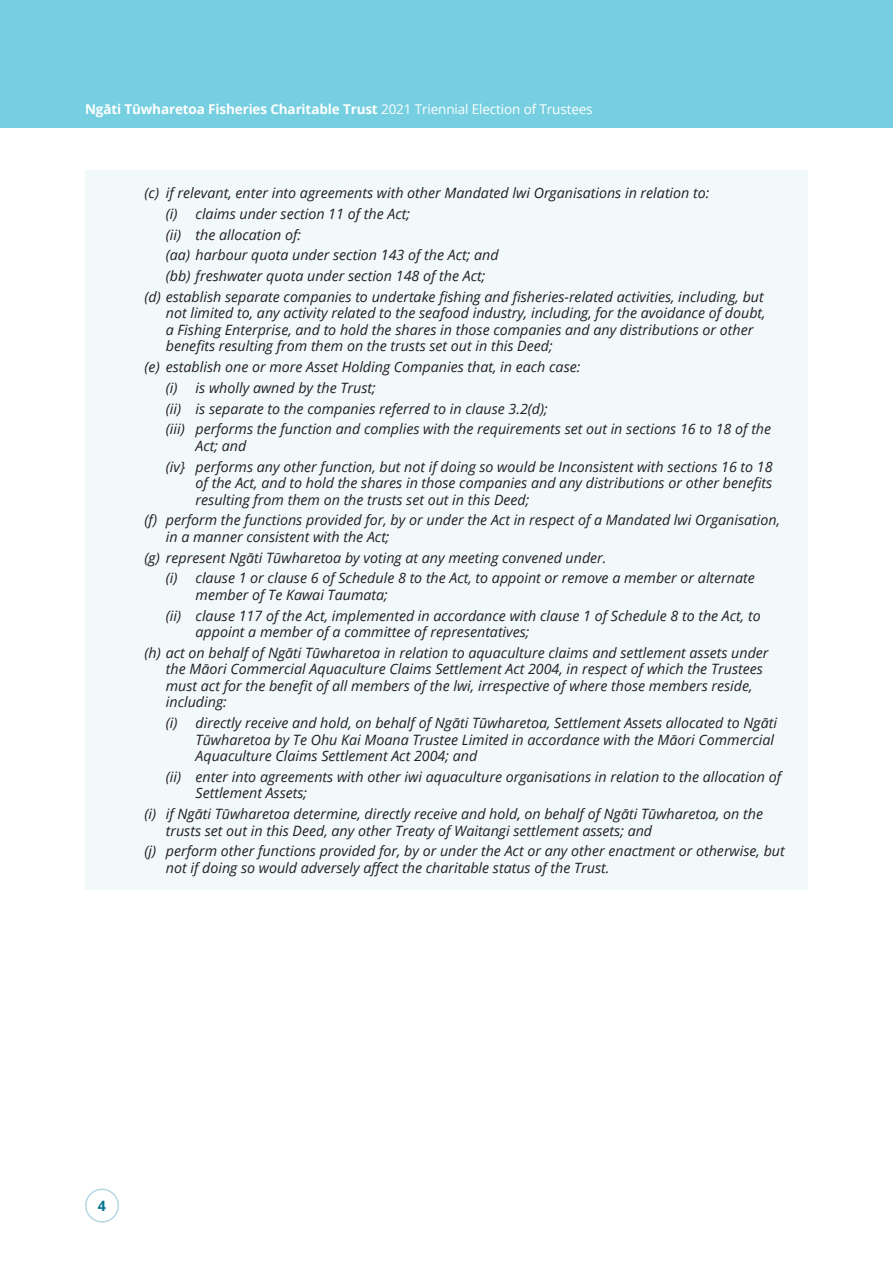
<style>
.page{position:relative;width:893px;height:1263px;background:#fff}
.page>*{position:absolute;margin:0;border:0;box-sizing:border-box;transform-origin:0 0}
.t1{font:italic 14.25px/16.5px "Open Sans";color:#231f20}
.t2{font:700 14.25px "Open Sans";color:#00718e}
.t3{font:700 13.5px "Open Sans";letter-spacing:-.01em;color:#fff}
.s1{font-weight:400}
</style>
<div class="page">
<div style="left:0;top:0;width:893px;height:128px;background:#75cfe0"></div>
<div style="left:85px;top:1188px;width:34px;height:34px;border:2px solid #b7d7e4;border-radius:50%"></div>
<div style="left:85px;top:170px;width:723px;height:720px;background:#f1f9fb"></div>
<p class="t3" style="left:85px;top:100px;width:509px">Ngāti Tūwharetoa Fisheries Charitable Trust <span class="s1">2021 Triennial Election of Trustees</span></p>
<p class="t1" style="left:145px;top:184px;width:566px">(c) if relevant, enter into agreements with other Mandated lwi Organisations in relation to:</p>
<p class="t1" style="left:166px;top:205px;width:246px">(i) claims under section 11 of the Act;</p>
<p class="t1" style="left:166px;top:226px;width:137px">(ii) the allocation of:</p>
<p class="t1" style="left:166px;top:246px;width:334px">(aa) harbour quota under section 143 of the Act; and</p>
<p class="t1" style="left:166px;top:267px;width:321px">(bb) freshwater quota under section 148 of the Act;</p>
<p class="t1" style="left:166px;top:288px;width:601px;text-indent:-21px">(d) establish separate companies to undertake fishing and fisheries-related activities, including, but not limited to, any activity related to the seafood industry, including, for the avoidance of doubt, a Fishing Enterprise, and to hold the shares in those companies and any distributions or other benefits resulting from them on the trusts set out in this Deed;</p>
<p class="t1" style="left:145px;top:358px;width:437px">(e) establish one or more Asset Holding Companies that, in each case:</p>
<p class="t1" style="left:166px;top:379px;width:211px">(i) is wholly awned by the Trust;</p>
<p class="t1" style="left:166px;top:400px;width:383px">(ii) is separate to the companies referred to in clause 3.2(d);</p>
<p class="t1" style="left:196px;top:420px;width:577px;text-indent:-30px">(iii) performs the function and complies with the requirements set out in sections 16 to 18 of the<br>Act; and</p>
<p class="t1" style="left:196px;top:458px;width:578px;text-align:justify;text-indent:-30px">(iv} performs any other function, but not if doing so would be Inconsistent with sections 16 to 18 of the Act, and to hold the shares in those companies and any distributions or other benefits resulting from them on the trusts set out in this Deed;</p>
<p class="t1" style="left:166px;top:511px;width:616px;text-indent:-21px">(f) perform the functions provided for, by or under the Act in respect of a Mandated lwi Organisation, in a manner consistent with the Act;</p>
<p class="t1" style="left:145px;top:549px;width:463px">(g) represent Ngāti Tūwharetoa by voting at any meeting convened under.</p>
<p class="t1" style="left:196px;top:569px;width:561px;text-indent:-30px">(i) clause 1 or clause 6 of Schedule 8 to the Act, to appoint or remove a member or alternate member of Te Kawai Taumata;</p>
<p class="t1" style="left:196px;top:607px;width:567px;text-indent:-30px">(ii) clause 117 of the Act, implemented in accordance with clause 1 of Schedule 8 to the Act, to appoint a member of a committee of representatives;</p>
<p class="t1" style="left:166px;top:644px;width:604px;text-indent:-21px">(h) act on behalf of Ngāti Tūwharetoa in relation to aquaculture claims and settlement assets under the Māori Commercial Aquaculture Claims Settlement Act 2004, in respect of which the Trustees must act for the benefit of all members of the lwi, irrespective of where those members reside, including:</p>
<p class="t1" style="left:196px;top:714px;width:583px;text-indent:-30px">(i) directly receive and hold, on behalf of Ngāti Tūwharetoa, Settlement Assets allocated to Ngāti<br>Tūwharetoa by Te Ohu Kai Moana Trustee Limited in accordance with the Māori Commercial<br>Aquaculture Claims Settlement Act 2004; and</p>
<p class="t1" style="left:196px;top:768px;width:587px;text-indent:-30px">(ii) enter into agreements with other iwi aquaculture organisations in relation to the allocation of<br>Settlement Assets;</p>
<p class="t1" style="left:166px;top:805px;width:599px;text-indent:-21px">(i) if Ngāti Tūwharetoa determine, directly receive and hold, on behalf of Ngāti Tūwharetoa, on the trusts set out in this Deed, any other Treaty of Waitangi settlement assets; and</p>
<p class="t1" style="left:166px;top:842px;width:620px;text-indent:-21px">(j) perform other functions provided for, by or under the Act or any other enactment or otherwise, but not if doing so would adversely affect the charitable status of the Trust.</p>
<p class="t2" style="left:98px;top:1195px;width:10px">4</p>
</div>
